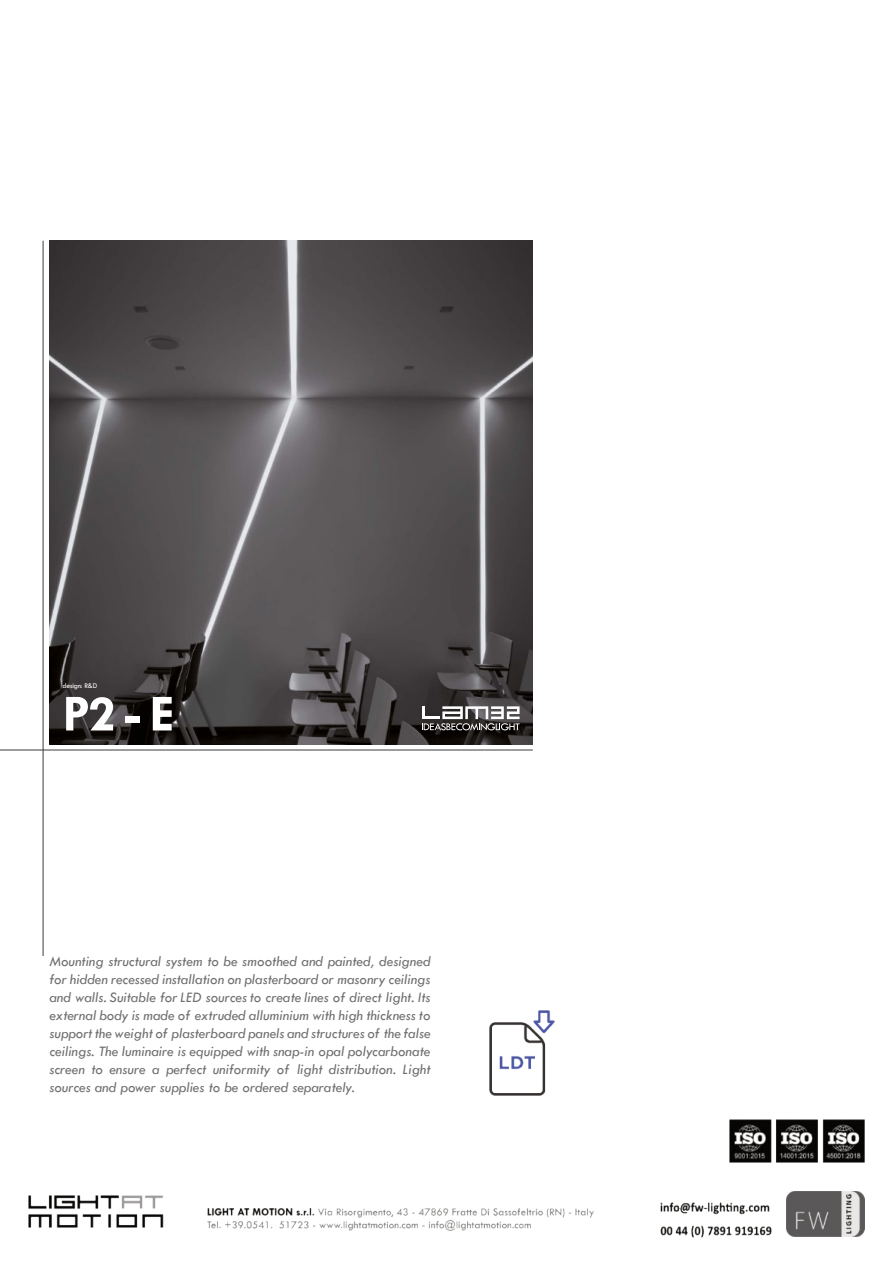
<style>
.page{position:relative;width:893px;height:1263px;background:#fff}
.page>*{position:absolute;margin:0;border:0;box-sizing:border-box;transform-origin:0 0}
.t1{font:700 52.35px "Tw Cen";color:#fff}
.t2{font:italic 15px/18px "Tw Cen";color:#706f6f;text-align:justify}
.t3{font:7.5px "Tw Cen";letter-spacing:-.02em;color:#fff}
</style>
<div class="page">
<hr style="left:0;top:750px;width:533px;height:1px;background:#3c3c3b">
<hr style="left:43px;top:241px;width:1px;height:715px;background:#3c3c3b">
<img style="left:49px;top:241px;width:484px;height:503px">
<svg style="left:422px;top:706px;width:98px;height:24px"></svg>
<img style="left:28px;top:1195px;width:565px;height:35px">
<img style="left:661px;top:1225px;width:110px;height:12px">
<img style="left:661px;top:1202px;width:108px;height:12px">
<img style="left:490px;top:1010px;width:64px;height:85px">
<img style="left:730px;top:1120px;width:135px;height:42px">
<img style="left:786px;top:1191px;width:78px;height:45px">
<p class="t3" style="left:63px;top:683px;width:36px">design: R&amp;D</p>
<h1 class="t1" style="left:63px;top:694px;width:113px">P2-E</h1>
<p class="t2" style="left:49px;top:954px;width:383px">Mounting structural system to be smoothed and painted, designed for hidden recessed installation on plasterboard or masonry ceilings and walls. Suitable for LED sources to create lines of direct light. Its external body is made of extruded alluminium with high thickness to support the weight of plasterboard panels and structures of the false ceilings. The luminaire is equipped with snap-in opal polycarbonate screen to ensure a perfect uniformity of light distribution. Light sources and power supplies to be ordered separately.</p>
</div>
